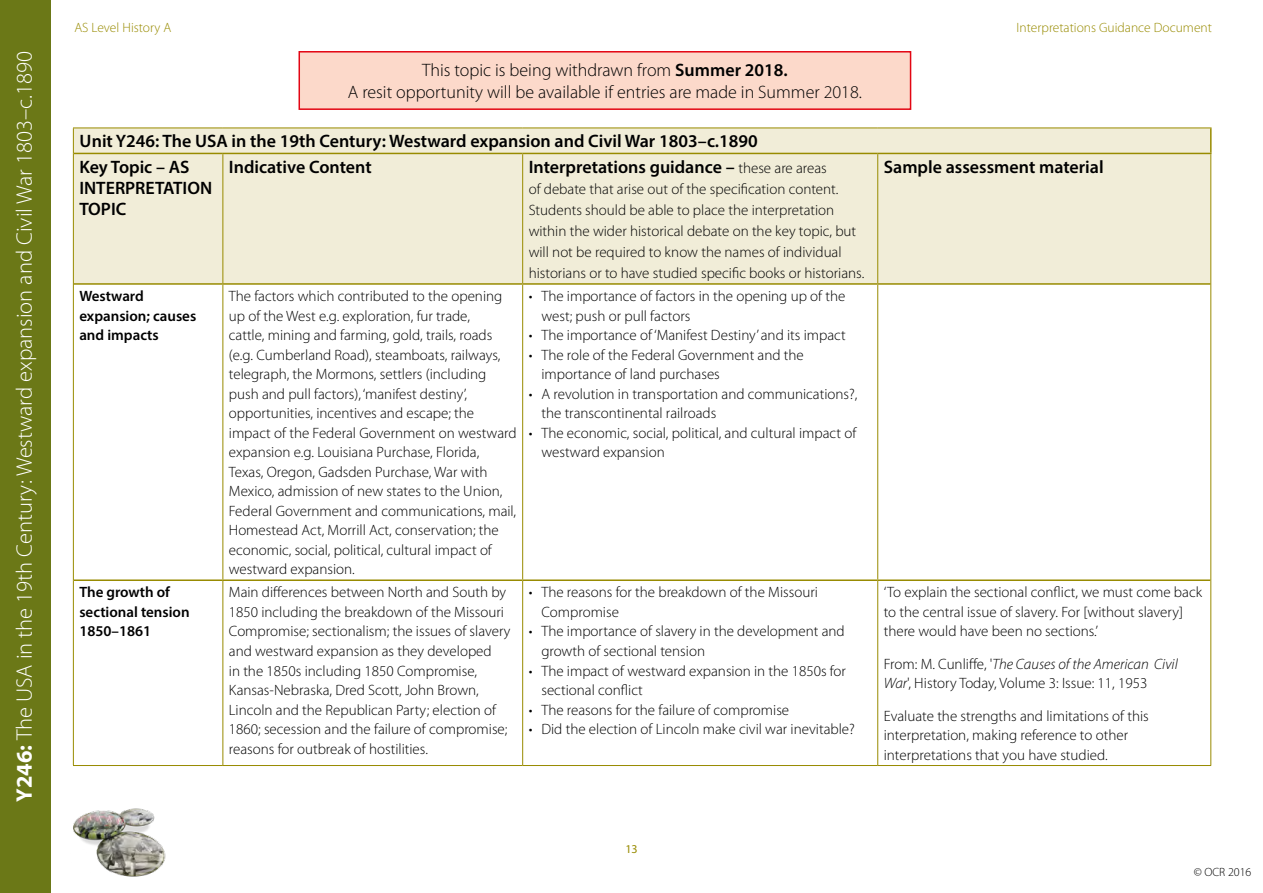
<style>
.page{position:relative;width:1263px;height:893px;background:#fff}
.page>*{position:absolute;margin:0;border:0;box-sizing:border-box;transform-origin:0 0}
.t1{font:300 22.5px "Myriad Pro";color:#fff}
.Body_Contents{font:600 18px "Myriad Pro";color:#000}
.t2{font:300 18px "Myriad Pro";color:#000}
.Table_header{font:600 18px/21px "Myriad Pro";color:#000}
.Table_body{font:300 15px/19.5px "Myriad Pro";color:#000}
.Table_bullets{font:300 15px/19.5px "Myriad Pro";color:#000}
.Body_Contents-2{font:300 15px/21px "Myriad Pro";color:#000}
.Table_body-2{font:600 15px/19.5px "Myriad Pro";color:#000}
.t3{font:300 13.5px "Myriad Pro";color:#988b00}
.t4{font:300 12px "Myriad Pro";color:#000}
.t5{font:12px "Myriad Pro";color:#988b00}
.s1{font-weight:700}
.s2{font-weight:600}
.s3{font-weight:300;font-size:15px}
.s4{font-style:italic}
</style>
<div class="page">
<img style="left:73px;top:808px;width:93px;height:69px">
<div style="left:0;top:0;width:51px;height:893px;background:#6b7817"></div>
<div style="left:74px;top:129px;width:1136px;height:154px;background:#f1edd8"></div>
<hr style="left:74px;top:153px;width:149px;height:1px;background:#988b00">
<hr style="left:223px;top:153px;width:300px;height:1px;background:#988b00">
<hr style="left:523px;top:153px;width:355px;height:1px;background:#988b00">
<hr style="left:878px;top:153px;width:333px;height:1px;background:#988b00">
<hr style="left:74px;top:579px;width:149px;height:2px;background:#988b00">
<hr style="left:223px;top:579px;width:300px;height:2px;background:#988b00">
<hr style="left:523px;top:579px;width:355px;height:2px;background:#988b00">
<hr style="left:878px;top:579px;width:332px;height:2px;background:#988b00">
<hr style="left:222px;top:154px;width:1px;height:129px;background:#988b00">
<hr style="left:522px;top:154px;width:1px;height:129px;background:#988b00">
<hr style="left:877px;top:154px;width:1px;height:129px;background:#988b00">
<hr style="left:222px;top:285px;width:1px;height:294px;background:#988b00">
<hr style="left:522px;top:285px;width:1px;height:294px;background:#988b00">
<hr style="left:877px;top:285px;width:1px;height:294px;background:#988b00">
<hr style="left:222px;top:581px;width:1px;height:184px;background:#988b00">
<hr style="left:522px;top:581px;width:1px;height:184px;background:#988b00">
<hr style="left:877px;top:581px;width:1px;height:184px;background:#988b00">
<hr style="left:74px;top:283px;width:149px;height:2px;background:#988b00">
<hr style="left:223px;top:283px;width:300px;height:2px;background:#988b00">
<hr style="left:523px;top:283px;width:355px;height:2px;background:#988b00">
<hr style="left:878px;top:283px;width:332px;height:2px;background:#988b00">
<svg style="left:73px;top:129px;width:1px;height:24px"></svg>
<hr style="left:73px;top:128px;width:150px;height:1px;background:#988b00">
<hr style="left:223px;top:128px;width:300px;height:1px;background:#988b00">
<hr style="left:523px;top:128px;width:355px;height:1px;background:#988b00">
<hr style="left:878px;top:128px;width:333px;height:1px;background:#988b00">
<svg style="left:1210px;top:128px;width:1px;height:25px"></svg>
<hr style="left:73px;top:153px;width:1px;height:131px;background:#988b00">
<hr style="left:1210px;top:154px;width:1px;height:130px;background:#988b00">
<hr style="left:73px;top:284px;width:1px;height:296px;background:#988b00">
<hr style="left:1210px;top:284px;width:1px;height:296px;background:#988b00">
<hr style="left:73px;top:580px;width:1px;height:185px;background:#988b00">
<hr style="left:73px;top:765px;width:150px;height:1px;background:#988b00">
<hr style="left:223px;top:765px;width:300px;height:1px;background:#988b00">
<hr style="left:523px;top:765px;width:355px;height:1px;background:#988b00">
<hr style="left:1210px;top:580px;width:1px;height:185px;background:#988b00">
<hr style="left:878px;top:765px;width:333px;height:1px;background:#988b00">
<div style="left:299px;top:52px;width:611px;height:57px;background:#fcd9ca"></div>
<div style="left:298px;top:51px;width:613px;height:59px;border:2px solid #e30613"></div>
<p class="t1" style="left:12px;top:802px;width:752px;rotate:-90deg"><span class="s1">Y246:</span> The USA in the 19th Century: Westward expansion and Civil War 1803–c.1890</p>
<p class="t3" style="left:74px;top:21px;width:98px">AS Level History A</p>
<p class="t3" style="left:1016px;top:21px;width:197px">Interpretations Guidance Document</p>
<p class="t2" style="left:422px;top:61px;width:367px">This topic is being withdrawn from <span class="s2">Summer 2018.</span></p>
<p class="t2" style="left:348px;top:82px;width:516px">A resit opportunity will be available if entries are made in Summer 2018.</p>
<p class="Body_Contents" style="left:80px;top:130px;width:680px">Unit Y246: The USA in the 19th Century: Westward expansion and Civil War 1803–c.1890</p>
<p class="Table_header" style="left:79px;top:156px;width:134px">Key Topic – AS<br>INTERPRETATION<br>TOPIC</p>
<p class="Body_Contents" style="left:229px;top:155px;width:144px">Indicative Content</p>
<p class="Body_Contents" style="left:529px;top:155px;width:300px">Interpretations guidance – <span class="s3">these are areas</span></p>
<p class="Body_Contents-2" style="left:529px;top:179px;width:337px">of debate that arise out of the specification content.<br>Students should be able to place the interpretation within the wider historical debate on the key topic, but will not be required to know the names of individual historians or to have studied specific books or historians.</p>
<p class="Table_body-2" style="left:79px;top:286px;width:118px">Westward expansion; causes and impacts</p>
<p class="Table_body" style="left:229px;top:287px;width:289px">The factors which contributed to the opening up of the West e.g. exploration, fur trade,<br>cattle, mining and farming, gold, trails, roads (e.g. Cumberland Road), steamboats, railways, telegraph, the Mormons, settlers (including push and pull factors), ‘manifest destiny’, opportunities, incentives and escape; the impact of the Federal Government on westward expansion e.g. Louisiana Purchase, Florida, Texas, Oregon, Gadsden Purchase, War with Mexico, admission of new states to the Union, Federal Government and communications, mail, Homestead Act, Morrill Act, conservation; the economic, social, political, cultural impact of westward expansion.</p>
<p class="Table_bullets" style="left:541px;top:287px;width:305px;text-indent:-13px">• The importance of factors in the opening up of the west; push or pull factors</p>
<p class="Table_bullets" style="left:529px;top:326px;width:319px">• The importance of ‘Manifest Destiny’ and its impact</p>
<p class="Table_bullets" style="left:541px;top:345px;width:264px;text-indent:-13px">• The role of the Federal Government and the importance of land purchases</p>
<p class="Table_bullets" style="left:541px;top:384px;width:317px;text-indent:-13px">• A revolution in transportation and communications?, the transcontinental railroads</p>
<p class="Table_bullets" style="left:541px;top:423px;width:316px;text-indent:-13px">• The economic, social, political, and cultural impact of westward expansion</p>
<p class="Table_body-2" style="left:79px;top:582px;width:112px">The growth of sectional tension<br>1850–1861</p>
<p class="Table_body" style="left:229px;top:583px;width:283px">Main differences between North and South by 1850 including the breakdown of the Missouri Compromise; sectionalism; the issues of slavery and westward expansion as they developed<br>in the 1850s including 1850 Compromise, Kansas-Nebraska, Dred Scott, John Brown, Lincoln and the Republican Party; election of 1860; secession and the failure of compromise; reasons for outbreak of hostilities.</p>
<p class="Table_bullets" style="left:541px;top:583px;width:278px;text-indent:-13px">• The reasons for the breakdown of the Missouri<br>Compromise</p>
<p class="Table_bullets" style="left:541px;top:622px;width:305px;text-indent:-13px">• The importance of slavery in the development and growth of sectional tension</p>
<p class="Table_bullets" style="left:541px;top:661px;width:306px;text-indent:-13px">• The impact of westward expansion in the 1850s for sectional conflict</p>
<p class="Table_bullets" style="left:529px;top:700px;width:262px">• The reasons for the failure of compromise</p>
<p class="Table_bullets" style="left:529px;top:719px;width:328px">• Did the election of Lincoln make civil war inevitable?</p>
<p class="Body_Contents" style="left:884px;top:155px;width:221px">Sample assessment material</p>
<p class="Table_body" style="left:884px;top:583px;width:320px">‘To explain the sectional conflict, we must come back to the central issue of slavery. For [without slavery] there would have been no sections.’</p>
<p class="Table_body" style="left:884px;top:654px;width:296px">From: M. Cunliffe, '<span class="s4">The Causes of the American Civil<br>War</span>', History Today, Volume 3: Issue: 11, 1953</p>
<p class="Table_body" style="left:884px;top:706px;width:267px">Evaluate the strengths and limitations of this interpretation, making reference to other interpretations that you have studied.</p>
<p class="t5" style="left:625px;top:842px;width:14px">13</p>
<p class="t4" style="left:1194px;top:866px;width:59px">© OCR 2016</p>
</div>
